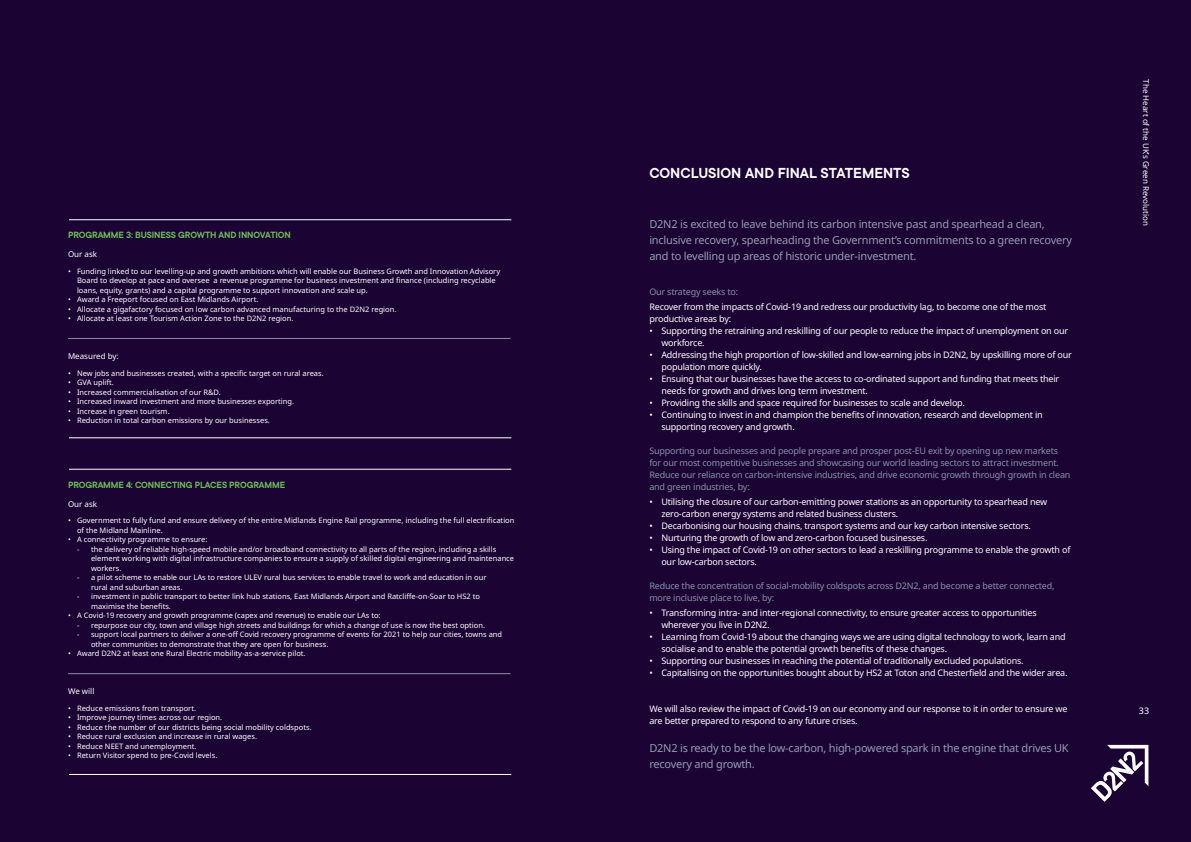
<style>
.page{position:relative;width:1191px;height:842px;background:#1b0334}
.page>*{position:absolute;margin:0;border:0;box-sizing:border-box;transform-origin:0 0}
.t1{font:600 16px "TT Commons";color:#fff}
.t2{font:11px/16px "Noto Sans";letter-spacing:-.02em;color:#959bb1}
.t3{font:600 10px "TT Commons";letter-spacing:-.01em;color:#6ebf59}
.t4{font:9px/12px "Noto Sans";letter-spacing:-.02em;color:#fff}
.t5{font:9px/12px "Noto Sans";letter-spacing:-.02em;color:#898fa9}
.t6{font:8px "Noto Sans";color:#fff}
.t7{font:7.5px/9.5px "Noto Sans";color:#fff}
</style>
<div class="page">
<svg style="left:1091px;top:745px;width:57px;height:57px"></svg>
<hr style="left:69px;top:219px;width:442px;height:1px;background:#fff">
<hr style="left:69px;top:437px;width:442px;height:1px;background:#fff">
<hr style="left:68px;top:338px;width:442px;height:1px;background:#898fa9">
<hr style="left:69px;top:469px;width:442px;height:1px;background:#fff">
<hr style="left:69px;top:774px;width:442px;height:1px;background:#fff">
<hr style="left:68px;top:673px;width:442px;height:1px;background:#898fa9">
<h3 class="t3" style="left:68px;top:229px;width:224px">PROGRAMME 3: BUSINESS GROWTH AND INNOVATION</h3>
<p class="t6" style="left:68px;top:249px;width:31px">Our ask</p>
<p class="t7" style="left:77px;top:266px;width:424px;text-indent:-9px">• Funding linked to our levelling-up and growth ambitions which will enable our Business Growth and Innovation Advisory<br>Board to develop at pace and oversee a revenue programme for business investment and finance (including recyclable loans, equity, grants) and a capital programme to support innovation and scale up.</p>
<p class="t7" style="left:68px;top:295px;width:192px">• Award a Freeport focused on East Midlands Airport.</p>
<p class="t7" style="left:68px;top:304px;width:330px">• Allocate a gigafactory focused on low carbon advanced manufacturing to the D2N2 region.</p>
<p class="t7" style="left:68px;top:314px;width:227px">• Allocate at least one Tourism Action Zone to the D2N2 region.</p>
<p class="t6" style="left:68px;top:351px;width:52px">Measured by:</p>
<p class="t7" style="left:68px;top:368px;width:257px">• New jobs and businesses created, with a specific target on rural areas.</p>
<p class="t7" style="left:68px;top:378px;width:47px">• GVA uplift.</p>
<p class="t7" style="left:68px;top:387px;width:154px">• Increased commercialisation of our R&amp;D.</p>
<p class="t7" style="left:68px;top:397px;width:228px">• Increased inward investment and more businesses exporting.</p>
<p class="t7" style="left:68px;top:406px;width:103px">• Increase in green tourism.</p>
<p class="t7" style="left:68px;top:416px;width:203px">• Reduction in total carbon emissions by our businesses.</p>
<h3 class="t3" style="left:68px;top:479px;width:219px">PROGRAMME 4: CONNECTING PLACES PROGRAMME</h3>
<p class="t6" style="left:68px;top:498px;width:31px">Our ask</p>
<p class="t7" style="left:77px;top:516px;width:439px;text-indent:-9px">• Government to fully fund and ensure delivery of the entire Midlands Engine Rail programme, including the full electrification of the Midland Mainline.</p>
<p class="t7" style="left:68px;top:535px;width:141px">• A connectivity programme to ensure:</p>
<p class="t7" style="left:91px;top:544px;width:424px;text-indent:-14px">- the delivery of reliable high-speed mobile and/or broadband connectivity to all parts of the region, including a skills element working with digital infrastructure companies to ensure a supply of skilled digital engineering and maintenance workers.</p>
<p class="t7" style="left:91px;top:573px;width:397px;text-indent:-14px">- a pilot scheme to enable our LAs to restore ULEV rural bus services to enable travel to work and education in our rural and suburban areas.</p>
<p class="t7" style="left:91px;top:592px;width:390px;text-indent:-14px">- investment in public transport to better link hub stations, East Midlands Airport and Ratcliffe-on-Soar to HS2 to maximise the benefits.</p>
<p class="t7" style="left:68px;top:611px;width:314px">• A Covid-19 recovery and growth programme (capex and revenue) to enable our LAs to:</p>
<p class="t7" style="left:77px;top:620px;width:409px">- repurpose our city, town and village high streets and buildings for which a change of use is now the best option.</p>
<p class="t7" style="left:91px;top:630px;width:412px;text-indent:-14px">- support local partners to deliver a one-off Covid recovery programme of events for 2021 to help our cities, towns and other communities to demonstrate that they are open for business.</p>
<p class="t7" style="left:68px;top:649px;width:239px">• Award D2N2 at least one Rural Electric mobility-as-a-service pilot.</p>
<p class="t6" style="left:68px;top:686px;width:28px">We will</p>
<p class="t7" style="left:68px;top:703px;width:130px">• Reduce emissions from transport.</p>
<p class="t7" style="left:68px;top:713px;width:156px">• Improve journey times across our region.</p>
<p class="t7" style="left:68px;top:722px;width:245px">• Reduce the number of our districts being social mobility coldspots.</p>
<p class="t7" style="left:68px;top:732px;width:190px">• Reduce rural exclusion and increase in rural wages.</p>
<p class="t7" style="left:68px;top:741px;width:130px">• Reduce NEET and unemployment.</p>
<p class="t7" style="left:68px;top:751px;width:151px">• Return Visitor spend to pre-Covid levels.</p>
<h1 class="t1" style="left:649px;top:165px;width:262px">CONCLUSION AND FINAL STATEMENTS</h1>
<h2 class="t2" style="left:649px;top:216px;width:424px">D2N2 is excited to leave behind its carbon intensive past and spearhead a clean, inclusive recovery, spearheading the Government’s commitments to a green recovery and to levelling up areas of historic under-investment.</h2>
<p class="t5" style="left:649px;top:286px;width:90px">Our strategy seeks to:</p>
<p class="t4" style="left:649px;top:301px;width:398px">Recover from the impacts of Covid-19 and redress our productivity lag, to become one of the most productive areas by:</p>
<p class="t4" style="left:661px;top:325px;width:408px;text-indent:-12px">• Supporting the retraining and reskilling of our people to reduce the impact of unemployment on our workforce.</p>
<p class="t4" style="left:661px;top:349px;width:412px;text-indent:-12px">• Addressing the high proportion of low-skilled and low-earning jobs in D2N2, by upskilling more of our population more quickly.</p>
<p class="t4" style="left:661px;top:373px;width:399px;text-indent:-12px">• Ensuing that our businesses have the access to co-ordinated support and funding that meets their needs for growth and drives long term investment.</p>
<p class="t4" style="left:649px;top:397px;width:317px">• Providing the skills and space required for businesses to scale and develop.</p>
<p class="t4" style="left:661px;top:409px;width:383px;text-indent:-12px">• Continuing to invest in and champion the benefits of innovation, research and development in supporting recovery and growth.</p>
<p class="t5" style="left:649px;top:445px;width:422px">Supporting our businesses and people prepare and prosper post-EU exit by opening up new markets for our most competitive businesses and showcasing our world leading sectors to attract investment.<br>Reduce our reliance on carbon-intensive industries, and drive economic growth through growth in clean and green industries, by:</p>
<p class="t4" style="left:661px;top:496px;width:387px;text-indent:-12px">• Utilising the closure of our carbon-emitting power stations as an opportunity to spearhead new zero-carbon energy systems and related business clusters.</p>
<p class="t4" style="left:649px;top:520px;width:383px">• Decarbonising our housing chains, transport systems and our key carbon intensive sectors.</p>
<p class="t4" style="left:649px;top:532px;width:280px">• Nurturing the growth of low and zero-carbon focused businesses.</p>
<p class="t4" style="left:661px;top:544px;width:410px;text-indent:-12px">• Using the impact of Covid-19 on other sectors to lead a reskilling programme to enable the growth of our low-carbon sectors.</p>
<p class="t5" style="left:649px;top:580px;width:407px">Reduce the concentration of social-mobility coldspots across D2N2, and become a better connected, more inclusive place to live, by:</p>
<p class="t4" style="left:661px;top:607px;width:377px;text-indent:-12px">• Transforming intra- and inter-regional connectivity, to ensure greater access to opportunities wherever you live in D2N2.</p>
<p class="t4" style="left:661px;top:631px;width:406px;text-indent:-12px">• Learning from Covid-19 about the changing ways we are using digital technology to work, learn and socialise and to enable the potential growth benefits of these changes.</p>
<p class="t4" style="left:649px;top:655px;width:376px">• Supporting our businesses in reaching the potential of traditionally excluded populations.</p>
<p class="t4" style="left:649px;top:667px;width:419px">• Capitalising on the opportunities bought about by HS2 at Toton and Chesterfield and the wider area.</p>
<p class="t4" style="left:649px;top:703px;width:419px">We will also review the impact of Covid-19 on our economy and our response to it in order to ensure we are better prepared to respond to any future crises.</p>
<h2 class="t2" style="left:649px;top:740px;width:421px">D2N2 is ready to be the low-carbon, high-powered spark in the engine that drives UK recovery and growth.</h2>
<p class="t6" style="left:1151px;top:79px;width:148px;rotate:90deg">The Heart of the UK’s Green Revolution</p>
<p class="t4" style="left:1138px;top:705px;width:12px">33</p>
</div>
